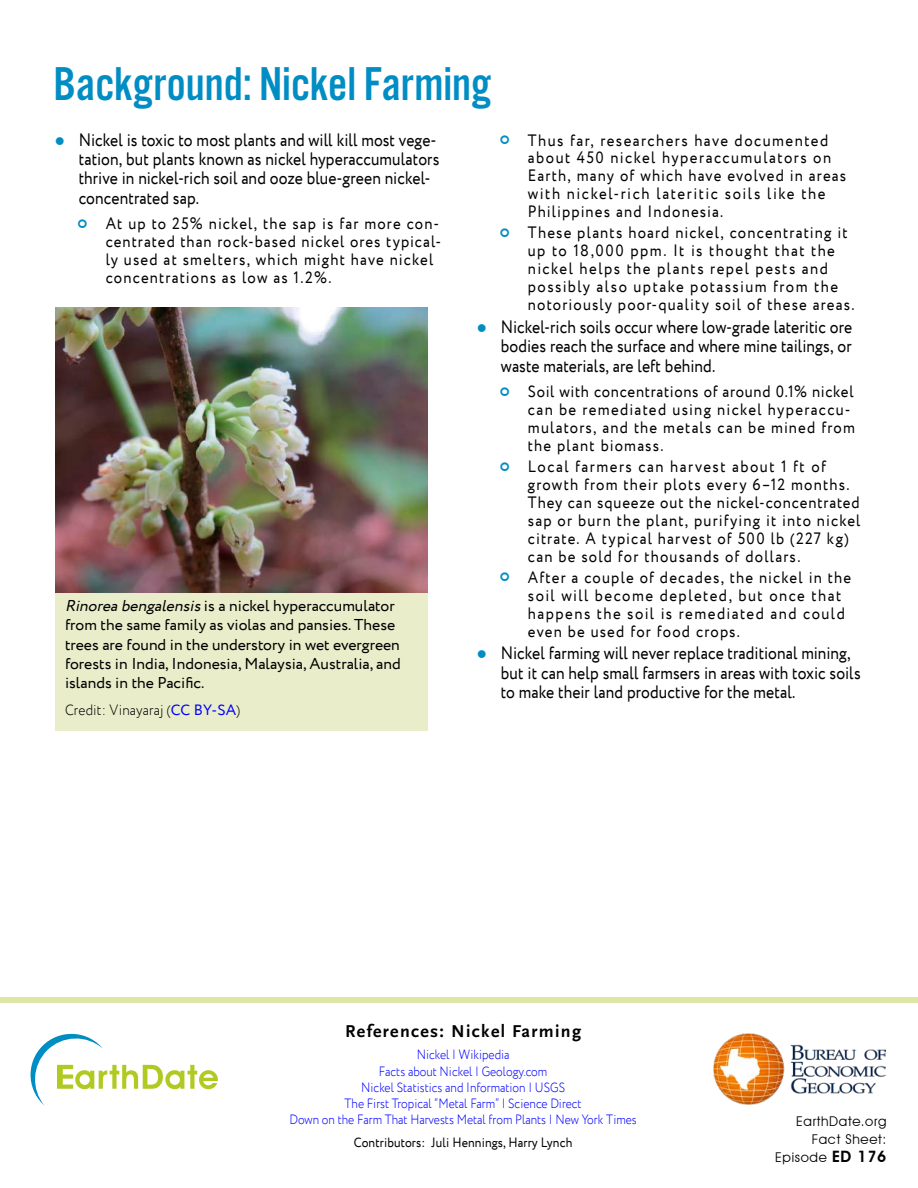
<style>
.page{position:relative;width:918px;height:1188px;background:#fff}
.page>*{position:absolute;margin:0;border:0;box-sizing:border-box;transform-origin:0 0}
.t1{font:49.35px "Alternate Got No 3 D";color:#008dc4}
.t2{font:18px/19.4px "Circe";letter-spacing:.005em;color:#000;scale:.87 1}
.t3{font:700 18px "Scala Sans";letter-spacing:.075em;color:#000}
.t4{font:16.5px/18px "Circe";letter-spacing:.08em;color:#000;scale:.9 1}
.t5{font:15.75px/19.5px "Circe";color:#000}
.t6{font:300 15px "Circe";letter-spacing:.01em;color:#000;scale:.9 1}
.t7{font:300 13.5px/16.2px "Circe";color:#00f;text-align:center;scale:.87 1}
.t8{font:13.5px "Circe";letter-spacing:.01em;color:#000;scale:.9 1}
.t9{font:13.5px/18px "Avant Garde IT Cby BT";letter-spacing:.05em;color:#000;text-align:right}
.s1{color:#008dc4}
.s2{font-style:italic}
.s3{font-weight:400;color:#00f}
.s4{font-weight:600;font-size:15.75px}
</style>
<div class="page">
<div style="left:55px;top:593px;width:372px;height:137px;background:#eaedca"></div>
<img style="left:55px;top:307px;width:372px;height:286px">
<img style="left:713px;top:1034px;width:173px;height:71px">
<svg style="left:30px;top:1033px;width:188px;height:72px"></svg>
<div style="left:0;top:998px;width:918px;height:5px;background:#dee7a6"></div>
<h1 class="t1" style="left:53px;top:58px;width:439px">Background: Nickel Farming</h1>
<p class="t2" style="left:79px;top:130px;width:416px;text-indent:-24px"><span class="s1">●</span> Nickel is toxic to most plants and will kill most vege&shy;tation, but plants known as nickel hyperaccumulators thrive in nickel-rich soil and ooze blue-green nickel&shy;concentrated sap.</p>
<p class="t4" style="left:106px;top:215px;width:374px">At up to 25% nickel, the sap is far more con&shy;centrated than rock-based nickel ores typical&shy;ly used at smelters, which might have nickel concentrations as low as 1.2%.</p>
<p class="t5" style="left:65px;top:596px;width:337px"><span class="s2">Rinoreabengalensis</span>is a nickel hyperaccumulator from the same family as violas and pansies. These trees are found in the understory in wet evergreen forests in India, Indonesia, Malaysia, Australia, and islands in the Pacific.</p>
<p class="t6" style="left:65px;top:700px;width:196px">Credit: Vinayaraj (<span class="s3">CC BY-SA</span>)</p>
<p class="t4" style="left:528px;top:131px;width:355px">Thus far, researchers have documented about 450 nickel hyperaccumulators on Earth, many of which have evolved in areas with nickel-rich lateritic soils like the Philippines and Indonesia.</p>
<p class="t4" style="left:528px;top:224px;width:364px">These plants hoard nickel, concentrating it up to 18,000 ppm. It is thought that the nickel helps the plants repel pests and possibly also uptake potassium from the notoriously poor-quality soil of these areas.</p>
<p class="t2" style="left:501px;top:318px;width:405px;text-align:justify;text-indent:-24px"><span class="s1">●</span> Nickel-rich soils occur where low-grade lateritic ore bodies reach the surface and where mine tailings, or waste materials, are left behind.</p>
<p class="t4" style="left:528px;top:383px;width:365px">Soil with concentrations of around 0.1% nickel can be remediated using nickel hyperaccu&shy;mulators, and the metals can be mined from the plant biomass.</p>
<p class="t4" style="left:528px;top:458px;width:371px">Local farmers can harvest about 1 ft of growth from their plots every 6–12 months.<br>They can squeeze out the nickel-concentrated sap or burn the plant, purifying it into nickel citrate. A typical harvest of 500 lb (227 kg) can be sold for thousands of dollars.</p>
<p class="t4" style="left:528px;top:569px;width:361px">After a couple of decades, the nickel in the soil will become depleted, but once that happens the soil is remediated and could even be used for food crops.</p>
<p class="t2" style="left:501px;top:644px;width:415px;text-indent:-24px"><span class="s1">●</span> Nickel farming will never replace traditional mining, but it can help small farmsers in areas with toxic soils to make their land productive for the metal.</p>
<p class="t3" style="left:345px;top:1021px;width:238px">References: Nickel Farming</p>
<p class="t7" style="left:290px;top:1047px;width:401px">Nickel | Wikipedia<br>Facts about Nickel | Geology.com<br>Nickel Statistics and Information | USGS<br>The First Tropical “Metal Farm” | Science Direct<br>Down on the Farm That Harvests Metal from Plants | New York Times</p>
<p class="t8" style="left:354px;top:1134px;width:244px">Contributors: Juli Hennings, Harry Lynch</p>
<p class="t9" style="left:775px;top:1113px;width:113px">EarthDate.org<br>Fact Sheet:<br>Episode <span class="s4">ED 176</span></p>
</div>
